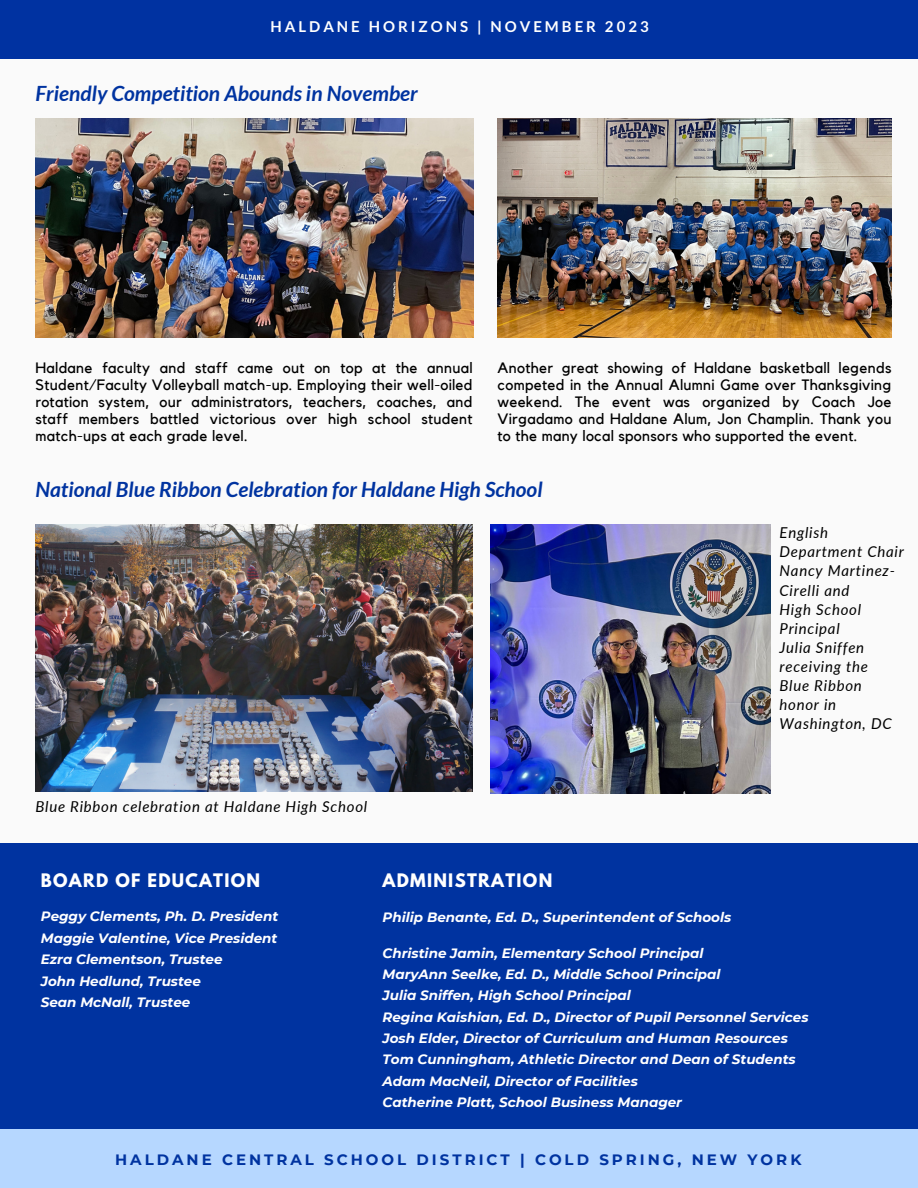
<style>
.page{position:relative;width:918px;height:1188px;background:#fafafa}
.page>*{position:absolute;margin:0;border:0;box-sizing:border-box;transform-origin:0 0}
.t1{font:italic 700 21px "Lato";color:#0033a0}
.t2{font:700 16.5px "League Spartan";letter-spacing:.08em;color:#fff}
.t3{font:15px/16.8px "Kollektif";letter-spacing:.02em;color:#000;text-align:justify}
.t4{font:italic 15px/19.2px "Lato";letter-spacing:.05em;color:#000}
.t5{font:700 15px "Montserrat";letter-spacing:.2em;color:#0033a0}
.t6{font:700 15px "Lato";letter-spacing:.2em;color:#fff}
.t7{font:italic 700 13.5px "Montserrat";color:#fff}
</style>
<div class="page">
<div style="left:0;top:843px;width:918px;height:345px;background:#0033a0"></div>
<div style="left:0;top:1129px;width:918px;height:59px;background:#b6d7ff"></div>
<div style="left:0;top:0;width:918px;height:58px;background:#0032a1"></div>
<img style="left:498px;top:118px;width:393px;height:220px">
<img style="left:35px;top:118px;width:438px;height:220px">
<img style="left:35px;top:524px;width:438px;height:268px">
<img style="left:491px;top:524px;width:280px;height:269px">
<p class="t6" style="left:270px;top:17px;width:380px">HALDANE HORIZONS | NOVEMBER 2023</p>
<p class="t1" style="left:35px;top:80px;width:384px">Friendly Competition Abounds in November</p>
<p class="t3" style="left:35px;top:360px;width:439px">Haldane faculty and staff came out on top at the annual Student/Faculty Volleyball match-up. Employing their well-oiled rotation system, our administrators, teachers, coaches, and staff members battled victorious over high school student match-ups at each grade level.</p>
<p class="t3" style="left:498px;top:360px;width:395px">Another great showing of Haldane basketball legends competed in the Annual Alumni Game over Thanksgiving weekend. The event was organized by Coach Joe Virgadamo and Haldane Alum, Jon Champlin. Thank you to the many local sponsors who supported the event.</p>
<p class="t1" style="left:35px;top:476px;width:509px">National Blue Ribbon Celebration for Haldane High School</p>
<p class="t4" style="left:35px;top:797px;width:333px">Blue Ribbon celebration at Haldane High School</p>
<p class="t4" style="left:780px;top:523px;width:126px">English<br>Department Chair<br>Nancy Martinez-<br>Cirelli and</p>
<p class="t4" style="left:780px;top:599px;width:83px">High School<br>Principal</p>
<p class="t4" style="left:780px;top:638px;width:90px">Julia Sniffen receiving the</p>
<p class="t4" style="left:780px;top:676px;width:84px">Blue Ribbon</p>
<p class="t4" style="left:780px;top:695px;width:114px">honor in<br>Washington, DC</p>
<p class="t2" style="left:41px;top:872px;width:221px">BOARD OF EDUCATION</p>
<p class="t7" style="left:41px;top:908px;width:239px">Peggy Clements, Ph. D. President</p>
<p class="t7" style="left:41px;top:930px;width:238px">Maggie Valentine, Vice President</p>
<p class="t7" style="left:41px;top:951px;width:183px">Ezra Clementson, Trustee</p>
<p class="t7" style="left:41px;top:973px;width:162px">John Hedlund, Trustee</p>
<p class="t7" style="left:41px;top:994px;width:151px">Sean McNall, Trustee</p>
<p class="t2" style="left:382px;top:872px;width:171px">ADMINISTRATION</p>
<p class="t7" style="left:382px;top:909px;width:350px">Philip Benante, Ed. D., Superintendent of Schools</p>
<p class="t7" style="left:382px;top:945px;width:323px">Christine Jamin, Elementary School Principal</p>
<p class="t7" style="left:382px;top:966px;width:340px">MaryAnn Seelke, Ed. D., Middle School Principal</p>
<p class="t7" style="left:382px;top:987px;width:250px">Julia Sniffen, High School Principal</p>
<p class="t7" style="left:382px;top:1009px;width:428px">Regina Kaishian, Ed. D., Director of Pupil Personnel Services</p>
<p class="t7" style="left:382px;top:1030px;width:407px">Josh Elder, Director of Curriculum and Human Resources</p>
<p class="t7" style="left:382px;top:1051px;width:415px">Tom Cunningham, Athletic Director and Dean of Students</p>
<p class="t7" style="left:382px;top:1073px;width:257px">Adam MacNeil, Director of Facilities</p>
<p class="t7" style="left:382px;top:1094px;width:301px">Catherine Platt, School Business Manager</p>
<p class="t5" style="left:115px;top:1151px;width:688px">HALDANE CENTRAL SCHOOL DISTRICT | COLD SPRING, NEW YORK</p>
</div>
